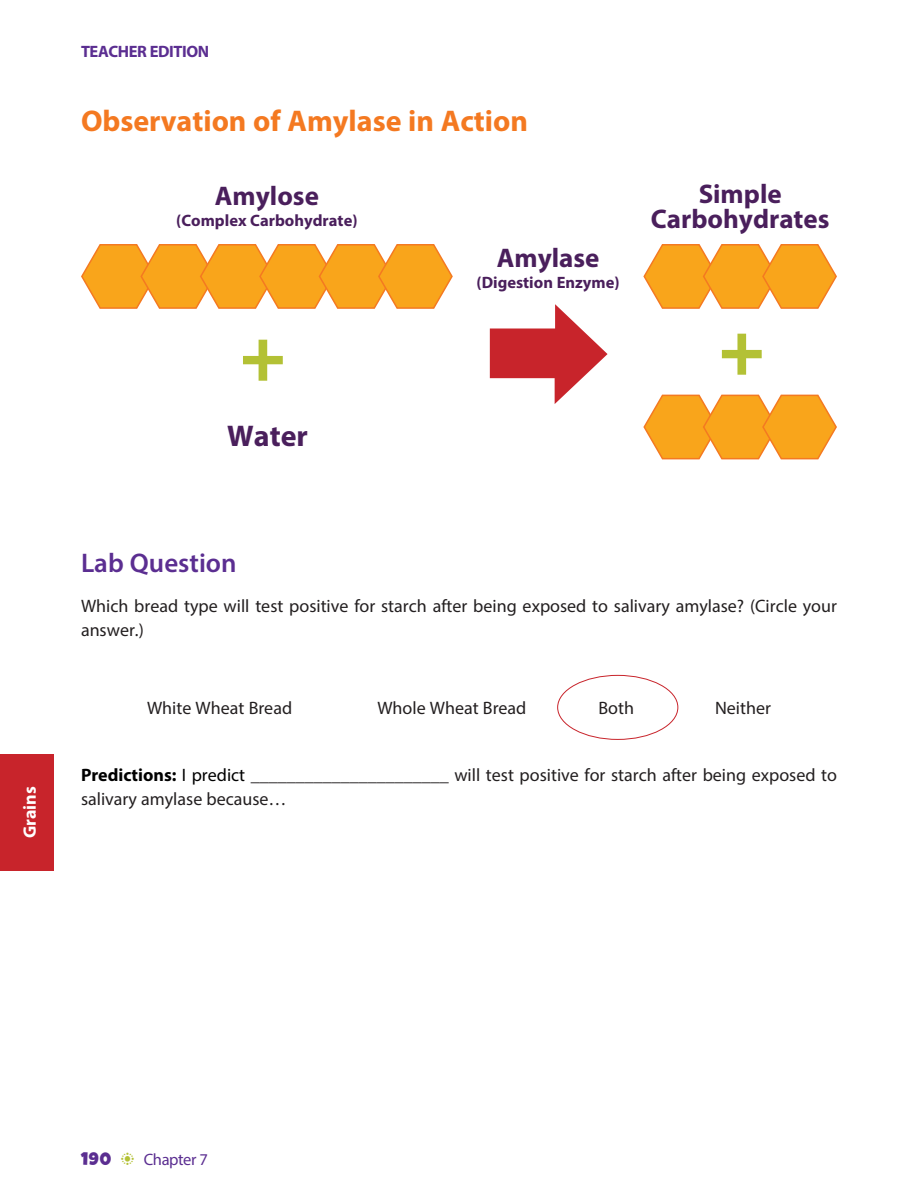
<style>
.page{position:relative;width:918px;height:1188px;background:#fff}
.page>*{position:absolute;margin:0;border:0;box-sizing:border-box;transform-origin:0 0}
.Lab{font:900 77.1px "Myriad Pro";color:#b3c135}
.Lab-2{font:700 30px "Myriad Pro";color:#f47921}
.Lab-3{font:700 30px "Myriad Pro";color:#4a1f5c}
.Lab-4{font:700 27px/25.5px "Myriad Pro";color:#4a1f5c;text-align:center}
.body{font:600 27px "Myriad Pro";color:#5b2e91}
.body-2{font:18px/24px "Myriad Pro";color:#231f20}
.body_list_level_1{font:18px "Myriad Pro";color:#231f20}
.t1{font:700 18px "Myriad Pro";color:#fff}
.Lab-5{font:700 16.5px "Myriad Pro";color:#4a1f5c}
.t2{font:700 16.5px "Myriad Pro";letter-spacing:-.025em;color:#5b2e91}
.t3{font:16.5px "Myriad Pro";letter-spacing:-.025em;color:#5b2e91}
.s1{font-weight:700;color:#000}
.s2{color:#000}
.s3{font-family:"Luckiest Guy";font-size:18px}
.s4{font-family:"Monotype Sorts";font-size:18px;color:#b3c135}
</style>
<div class="page">
<div style="left:0;top:754px;width:54px;height:116px;background:#c8242b"></div>
<div style="left:557px;top:675px;width:121px;height:65px;border:1px solid #c8242b;border-radius:50%"></div>
<svg style="left:81px;top:244px;width:372px;height:65px;background:#f9ae3b"></svg>
<svg style="left:643px;top:244px;width:194px;height:65px"></svg>
<svg style="left:643px;top:394px;width:194px;height:66px"></svg>
<svg style="left:490px;top:304px;width:118px;height:100px"></svg>
<p class="t1" style="left:18px;top:838px;width:53px;rotate:-90deg">Grains</p>
<p class="t2" style="left:81px;top:41px;width:130px">TEACHER EDITION</p>
<p class="Lab-2" style="left:81px;top:101px;width:449px">Observation of Amylase in Action</p>
<p class="Lab-4" style="left:215px;top:182px;width:106px">Amylose</p>
<p class="Lab-5" style="left:176px;top:210px;width:183px">(Complex Carbohydrate)</p>
<p class="Lab-4" style="left:497px;top:244px;width:104px">Amylase</p>
<p class="Lab-5" style="left:477px;top:271px;width:145px">(Digestion Enzyme)</p>
<p class="Lab-4" style="left:651px;top:180px;width:180px">Simple<br>Carbohydrates</p>
<p class="Lab" style="left:240px;top:303px;width:47px">+</p>
<p class="Lab" style="left:719px;top:297px;width:47px">+</p>
<p class="Lab-3" style="left:227px;top:416px;width:82px">Water</p>
<p class="body" style="left:81px;top:546px;width:157px">Lab Question</p>
<p class="body-2" style="left:81px;top:594px;width:757px">Which bread type will test positive for starch after being exposed to salivary amylase? (Circle your answer.)</p>
<p class="body_list_level_1" style="left:147px;top:697px;width:147px">White Wheat Bread</p>
<p class="body_list_level_1" style="left:377px;top:697px;width:151px">Whole Wheat Bread</p>
<p class="body_list_level_1" style="left:598px;top:697px;width:37px">Both</p>
<p class="body_list_level_1" style="left:715px;top:697px;width:57px">Neither</p>
<p class="body-2" style="left:81px;top:763px;width:758px"><span class="s1">Predictions:</span> <span class="s2">I predict</span> ______________________ will test positive for starch after being exposed to salivary amylase because…</p>
<p class="t3" style="left:81px;top:1149px;width:129px"><span class="s3">190</span> <span class="s4">b</span> Chapter 7</p>
</div>
